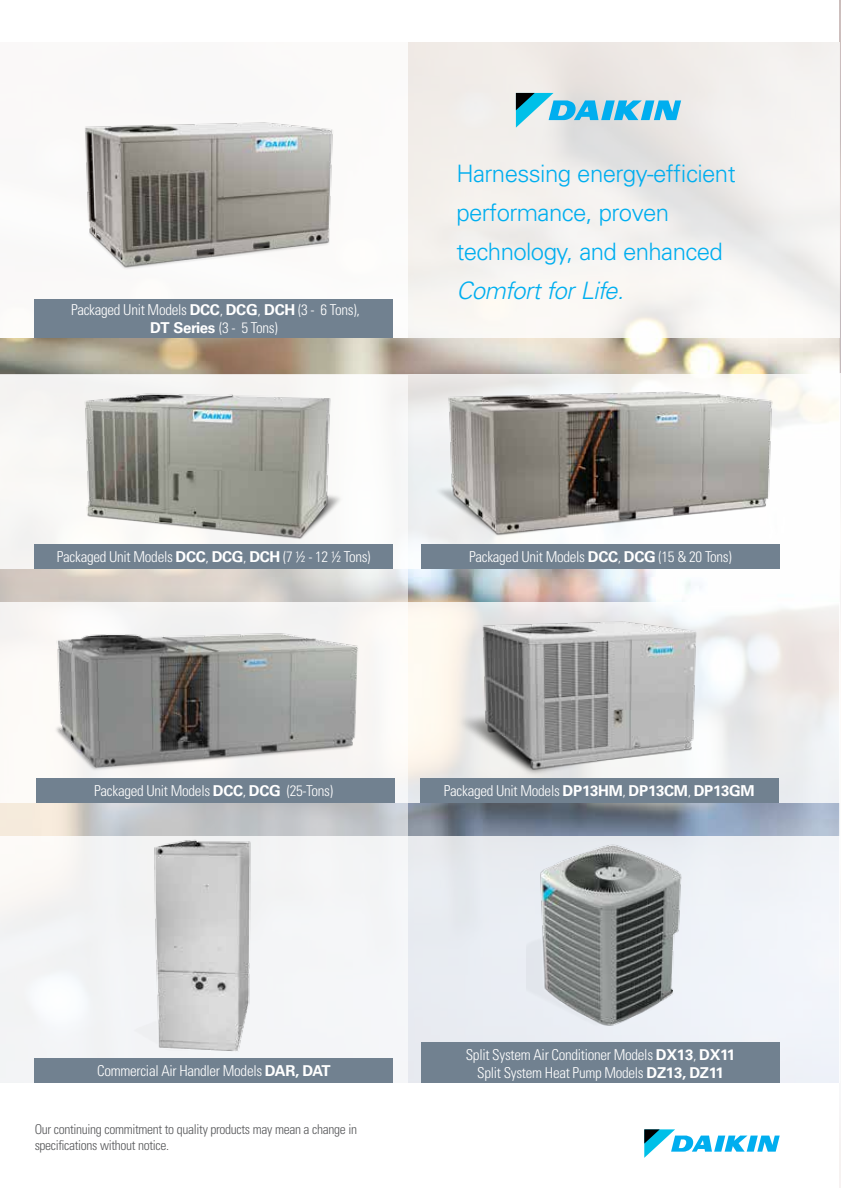
<style>
.page{position:relative;width:841px;height:1188px;background:#fff}
.page>*{position:absolute;margin:0;border:0;box-sizing:border-box;transform-origin:0 0}
.t1{font:300 24px/39px "Univers";letter-spacing:-.025em;color:#00aeef}
.t2{font:italic 300 24px "Univers LT Std";letter-spacing:-.025em;color:#00aeef}
.t3{font:300 condensed 15px/18px "Univers";letter-spacing:-.02em;color:#fff;text-align:center}
.t4{font:300 condensed 13.5px/16.5px "Univers";letter-spacing:-.025em;color:#58595b}
.s1{font-weight:700;font-stretch:normal}
</style>
<div class="page">
<img style="left:839px;top:0;width:1px;height:373px">
<svg style="left:644px;top:1129px;width:135px;height:29px"></svg>
<img style="left:0;top:338px;width:839px;height:498px">
<svg style="left:0;top:568px;width:407px;height:268px;background:#d1cecb"></svg>
<div style="left:0;top:374px;width:839px;height:194px;background:#f9f8f6"></div>
<svg style="left:34px;top:42px;width:805px;height:296px;fill:#f5f4f2"></svg>
<svg style="left:0;top:603px;width:839px;height:200px;fill:#f6f5f3"></svg>
<div style="left:0;top:836px;width:839px;height:247px;background:#f2f4f6"></div>
<img style="left:526px;top:836px;width:167px;height:190px">
<div style="left:421px;top:1043px;width:358px;height:40px;background:#718190"></div>
<img style="left:124px;top:834px;width:146px;height:217px">
<div style="left:35px;top:1058px;width:358px;height:24px;background:#718190"></div>
<svg style="left:515px;top:93px;width:166px;height:35px;background:#89cadf"></svg>
<div style="left:420px;top:778px;width:358px;height:25px;background:#718190"></div>
<img style="left:441px;top:608px;width:267px;height:170px">
<div style="left:421px;top:544px;width:358px;height:24px;background:#718190"></div>
<img style="left:430px;top:379px;width:345px;height:161px">
<div style="left:35px;top:299px;width:358px;height:39px;background:#718190"></div>
<img style="left:70px;top:120px;width:281px;height:152px">
<div style="left:35px;top:544px;width:358px;height:24px;background:#718190"></div>
<img style="left:84px;top:393px;width:256px;height:146px">
<div style="left:36px;top:778px;width:358px;height:25px;background:#718190"></div>
<img style="left:47px;top:613px;width:323px;height:165px">
<p class="t3" style="left:71px;top:301px;width:290px">Packaged Unit Models <span class="s1">DCC</span>, <span class="s1">DCG</span>, <span class="s1">DCH</span> (3 - 6 Tons),<br><span class="s1">DT Series</span> (3 - 5 Tons)</p>
<p class="t3" style="left:57px;top:547px;width:315px">Packaged Unit Models <span class="s1">DCC</span>, <span class="s1">DCG</span>, <span class="s1">DCH</span> (7 ½ - 12 ½ Tons)</p>
<h1 class="t1" style="left:456px;top:153px;width:281px">Harnessing energy-efficient performance, proven technology, and enhanced</h1>
<h1 class="t2" style="left:456px;top:276px;width:169px">Comfort for Life.</h1>
<p class="t3" style="left:469px;top:547px;width:264px">Packaged Unit Models <span class="s1">DCC</span>, <span class="s1">DCG</span> (15 &amp; 20 Tons)</p>
<p class="t3" style="left:94px;top:782px;width:240px">Packaged Unit Models <span class="s1">DCC</span>, <span class="s1">DCG</span> (25-Tons)</p>
<p class="t3" style="left:443px;top:782px;width:312px">Packaged Unit Models <span class="s1">DP13HM</span>, <span class="s1">DP13CM</span>, <span class="s1">DP13GM</span></p>
<p class="t3" style="left:465px;top:1045px;width:271px">Split System Air Conditioner Models <span class="s1">DX13</span>, <span class="s1">DX11</span></p>
<p class="t3" style="left:97px;top:1062px;width:235px">Commercial Air Handler Models <span class="s1">DAR, DAT</span></p>
<p class="t3" style="left:477px;top:1063px;width:248px">Split System Heat Pump Models <span class="s1">DZ13, DZ11</span></p>
<p class="t4" style="left:35px;top:1121px;width:324px">Our continuing commitment to quality products may mean a change in specifications without notice.</p>
</div>
